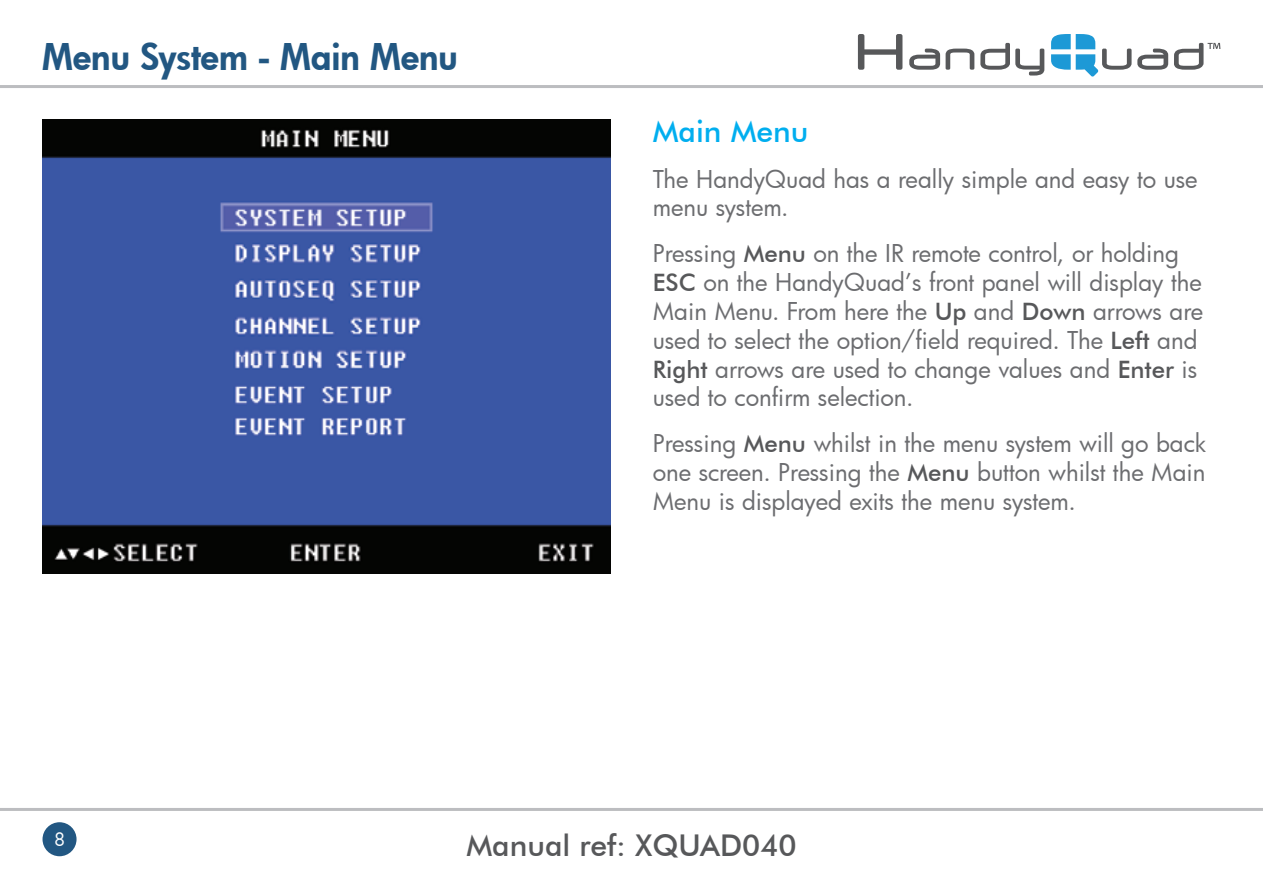
<style>
.page{position:relative;width:1263px;height:893px;background:#fff}
.page>*{position:absolute;margin:0;border:0;box-sizing:border-box;transform-origin:0 0}
.t1{font:800 36px "Futura";color:#225782}
.t2{font:500 30px "Futura BT";color:#57585a}
.t3{font:500 30px "Futura BT";color:#00aeef}
.t4{font:24px/28.8px "Futura";color:#6c6d70}
.t5{font:18px "Futura";color:#fff}
.s1{font-family:"Futura BT";font-weight:500;color:#57585a}
</style>
<div class="page">
<hr style="left:0;top:85px;width:1263px;height:3px;background:#bcbdc0">
<div style="left:43px;top:822px;width:34px;height:34px;background:#225782;border-radius:50%"></div>
<hr style="left:0;top:808px;width:1263px;height:3px;background:#bcbdc0">
<svg style="left:858px;top:34px;width:44px;height:36px"></svg>
<svg style="left:909px;top:49px;width:65px;height:21px"></svg>
<svg style="left:980px;top:43px;width:64px;height:33px"></svg>
<svg style="left:1137px;top:49px;width:31px;height:21px"></svg>
<svg style="left:1051px;top:34px;width:80px;height:43px"></svg>
<svg style="left:1174px;top:43px;width:46px;height:27px"></svg>
<img style="left:43px;top:119px;width:567px;height:454px">
<h1 class="t1" style="left:43px;top:32px;width:417px">Menu System - Main Menu</h1>
<p class="t3" style="left:653px;top:113px;width:157px">Main Menu</p>
<p class="t4" style="left:653px;top:164px;width:546px">The HandyQuad has a really simple and easy to use menu system.</p>
<p class="t4" style="left:653px;top:239px;width:552px">Pressing <span class="s1">Menu</span> on the IR remote control, or holding <span class="s1">ESC</span> on the HandyQuad’s front panel will display the Main Menu. From here the <span class="s1">Up</span> and <span class="s1">Down</span> arrows are used to select the option/field required. The <span class="s1">Left</span> and <span class="s1">Right</span> arrows are used to change values and <span class="s1">Enter</span> is used to confirm selection.</p>
<p class="t4" style="left:653px;top:428px;width:555px;text-align:justify">Pressing <span class="s1">Menu</span> whilst in the menu system will go back one screen. Pressing the <span class="s1">Menu</span> button whilst the Main Menu is displayed exits the menu system.</p>
<p class="t5" style="left:54px;top:827px;width:13px">8</p>
<p class="t2" style="left:466px;top:827px;width:332px">Manual ref: XQUAD040</p>
</div>
